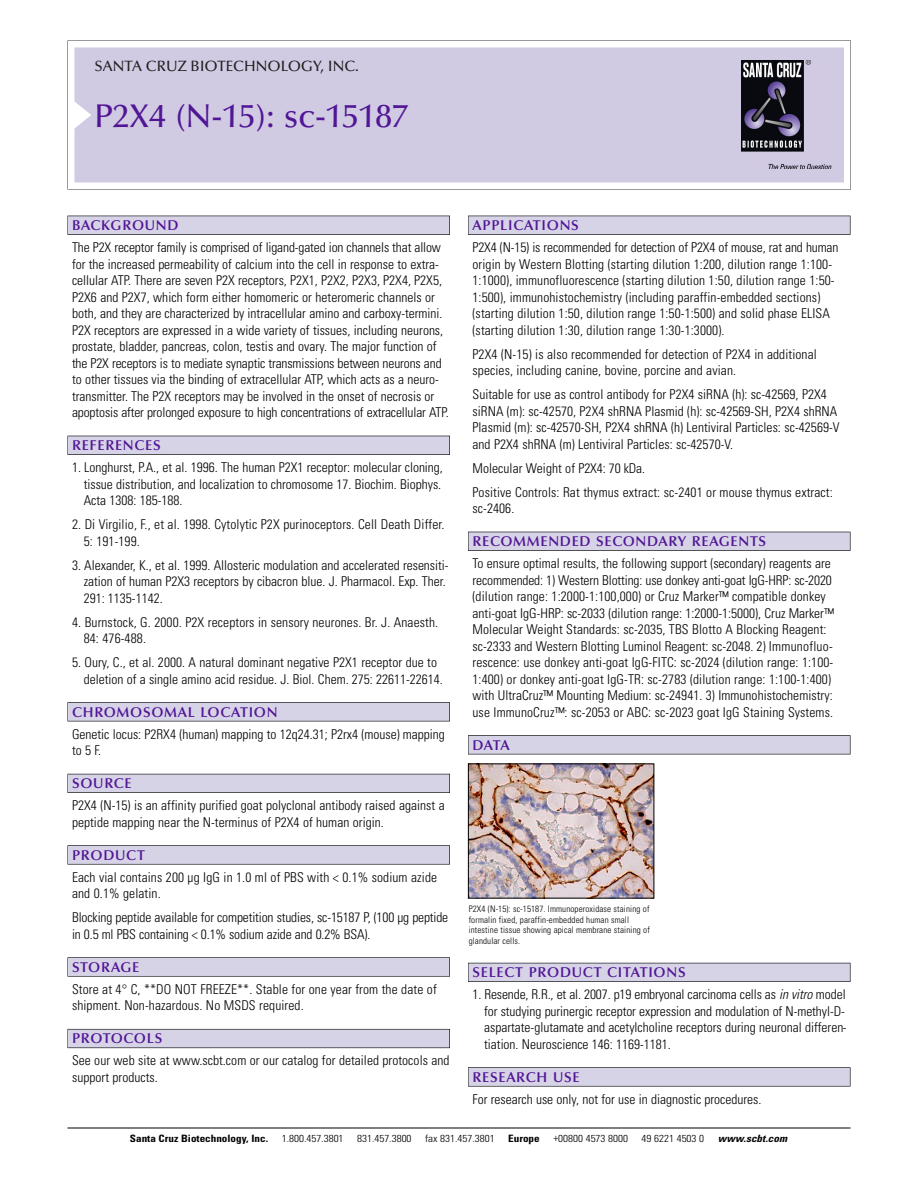
<style>
.page{position:relative;width:918px;height:1188px;background:#fff}
.page>*{position:absolute;margin:0;border:0;box-sizing:border-box;transform-origin:0 0}
.t1{font:500 33px "Optima";color:#511695}
.t2{font:500 15px "Optima";color:#231f20}
.t3{font:600 14.25px "Optima";letter-spacing:.05em;color:#511695}
.t4{font:300 condensed 13.5px/16.5px "Univers";letter-spacing:.005em;color:#000}
.t5{font:300 condensed 10.2px "Univers";color:#000;scale:1.1 1}
.t6{font:700 condensed 10.2px "Univers";color:#000;scale:1.1 1}
.t7{font:italic 700 condensed 10.2px "Univers";letter-spacing:.005em;color:#000;scale:1.1 1}
.t8{font:300 condensed 9px/10.5px "Univers";letter-spacing:.015em;color:#000}
.s1{font-style:italic}
</style>
<div class="page">
<svg style="left:68px;top:40px;width:783px;height:149px"></svg>
<div style="left:74px;top:47px;width:770px;height:135px;background:#d1cae3"></div>
<img style="left:741px;top:60px;width:90px;height:108px">
<div style="left:68px;top:216px;width:382px;height:19px;background:#525155"></div>
<div style="left:68px;top:216px;width:381px;height:18px;background:#d7d3e7"></div>
<div style="left:68px;top:436px;width:382px;height:19px;background:#515055"></div>
<div style="left:68px;top:436px;width:381px;height:18px;background:#d7d3e7"></div>
<div style="left:68px;top:702px;width:382px;height:19px;background:#545357"></div>
<div style="left:68px;top:703px;width:381px;height:18px;background:#d7d3e7"></div>
<div style="left:68px;top:774px;width:382px;height:19px;background:#54535a"></div>
<div style="left:68px;top:774px;width:381px;height:18px;background:#d7d3e7"></div>
<svg style="left:68px;top:845px;width:382px;height:20px"></svg>
<div style="left:68px;top:846px;width:381px;height:18px;background:#d7d3e7"></div>
<div style="left:68px;top:957px;width:382px;height:20px;background:#626263"></div>
<div style="left:68px;top:958px;width:381px;height:18px;background:#d7d3e7"></div>
<div style="left:68px;top:1029px;width:382px;height:19px;background:#66646d"></div>
<div style="left:68px;top:1030px;width:381px;height:18px;background:#d7d3e7"></div>
<div style="left:468px;top:216px;width:382px;height:19px;background:#525155"></div>
<div style="left:468px;top:216px;width:382px;height:18px;background:#d7d3e7"></div>
<div style="left:468px;top:532px;width:382px;height:19px;background:#515055"></div>
<div style="left:468px;top:532px;width:382px;height:18px;background:#d7d3e7"></div>
<div style="left:468px;top:735px;width:382px;height:19px;background:#545357"></div>
<div style="left:468px;top:736px;width:382px;height:18px;background:#d7d3e7"></div>
<div style="left:468px;top:963px;width:382px;height:19px;background:#54535a"></div>
<div style="left:468px;top:963px;width:382px;height:18px;background:#d7d3e7"></div>
<svg style="left:468px;top:1067px;width:382px;height:20px"></svg>
<div style="left:468px;top:1068px;width:382px;height:18px;background:#d7d3e7"></div>
<hr style="left:68px;top:1128px;width:782px;height:1px;background:#000">
<img style="left:470px;top:766px;width:182px;height:130px">
<p class="t2" style="left:94px;top:61px;width:266px">SANTA CRUZ BIOTECHNOLOGY, INC.</p>
<h1 class="t1" style="left:94px;top:103px;width:315px">P2X4 (N-15): sc-15187</h1>
<p class="t3" style="left:72px;top:219px;width:108px">BACKGROUND</p>
<p class="t4" style="left:72px;top:240px;width:378px">The P2X receptor family is comprised of ligand-gated ion channels that allow for the increased permeability of calcium into the cell in response to extra&shy;cellular ATP. There are seven P2X receptors, P2X1, P2X2, P2X3, P2X4, P2X5, P2X6 and P2X7, which form either homomeric or heteromeric channels or both, and they are characterized by intracellular amino and carboxy-termini.<br>P2X receptors are expressed in a wide variety of tissues, including neurons, prostate, bladder, pancreas, colon, testis and ovary. The major function of the P2X receptors is to mediate synaptic transmissions between neurons and to other tissues via the binding of extracellular ATP, which acts as a neuro&shy;transmitter. The P2X receptors may be involved in the onset of necrosis or apoptosis after prolonged exposure to high concentrations of extracellular ATP.</p>
<p class="t3" style="left:72px;top:440px;width:90px">REFERENCES</p>
<p class="t4" style="left:84px;top:460px;width:361px;text-indent:-12px">1. Longhurst, P.A., et al. 1996. The human P2X1 receptor: molecular cloning, tissue distribution, and localization to chromosome 17. Biochim. Biophys.<br>Acta 1308: 185-188.</p>
<p class="t4" style="left:84px;top:517px;width:362px;text-indent:-12px">2. Di Virgilio, F., et al. 1998. Cytolytic P2X purinoceptors. Cell Death Differ.<br>5: 191-199.</p>
<p class="t4" style="left:84px;top:558px;width:367px;text-indent:-12px">3. Alexander, K., et al. 1999. Allosteric modulation and accelerated resensiti&shy;zation of human P2X3 receptors by cibacron blue. J. Pharmacol. Exp. Ther.<br>291: 1135-1142.</p>
<p class="t4" style="left:84px;top:615px;width:356px;text-indent:-12px">4. Burnstock, G. 2000. P2X receptors in sensory neurones. Br. J. Anaesth.<br>84: 476-488.</p>
<p class="t4" style="left:84px;top:655px;width:361px;text-indent:-12px">5. Oury, C., et al. 2000. A natural dominant negative P2X1 receptor due to deletion of a single amino acid residue. J. Biol. Chem. 275: 22611-22614.</p>
<p class="t3" style="left:72px;top:706px;width:207px">CHROMOSOMAL LOCATION</p>
<p class="t4" style="left:72px;top:727px;width:374px">Genetic locus: P2RX4 (human) mapping to 12q24.31; P2rx4 (mouse) mapping to 5 F.</p>
<p class="t3" style="left:72px;top:778px;width:61px">SOURCE</p>
<p class="t4" style="left:72px;top:798px;width:374px">P2X4 (N-15) is an affinity purified goat polyclonal antibody raised against a peptide mapping near the N-terminus of P2X4 of human origin.</p>
<p class="t3" style="left:72px;top:849px;width:74px">PRODUCT</p>
<p class="t4" style="left:72px;top:870px;width:367px">Each vial contains 200 µg IgG in 1.0 ml of PBS with &lt; 0.1% sodium azide and 0.1% gelatin.</p>
<p class="t4" style="left:72px;top:910px;width:378px">Blocking peptide available for competition studies, sc-15187 P, (100 µg peptide in 0.5 ml PBS containing &lt; 0.1% sodium azide and 0.2% BSA).</p>
<p class="t3" style="left:72px;top:961px;width:69px">STORAGE</p>
<p class="t4" style="left:72px;top:982px;width:366px">Store at 4° C, **DO NOT FREEZE**. Stable for one year from the date of shipment. Non-hazardous. No MSDS required.</p>
<p class="t3" style="left:72px;top:1033px;width:92px">PROTOCOLS</p>
<p class="t4" style="left:72px;top:1054px;width:379px">See our web site at www.scbt.com or our catalog for detailed protocols and support products.</p>
<p class="t3" style="left:473px;top:219px;width:108px">APPLICATIONS</p>
<p class="t4" style="left:473px;top:240px;width:367px">P2X4 (N-15) is recommended for detection of P2X4 of mouse, rat and human origin by Western Blotting (starting dilution 1:200, dilution range 1:100- 1:1000), immunofluorescence (starting dilution 1:50, dilution range 1:50- 1:500), immunohistochemistry (including paraffin-embedded sections) (starting dilution 1:50, dilution range 1:50-1:500) and solid phase ELISA (starting dilution 1:30, dilution range 1:30-1:3000).</p>
<p class="t4" style="left:473px;top:347px;width:346px">P2X4 (N-15) is also recommended for detection of P2X4 in additional species, including canine, bovine, porcine and avian.</p>
<p class="t4" style="left:473px;top:387px;width:369px">Suitable for use as control antibody for P2X4 siRNA (h): sc-42569, P2X4 siRNA (m): sc-42570, P2X4 shRNA Plasmid (h): sc-42569-SH, P2X4 shRNA Plasmid (m): sc-42570-SH, P2X4 shRNA (h) Lentiviral Particles: sc-42569-V and P2X4 shRNA (m) Lentiviral Particles: sc-42570-V.</p>
<p class="t4" style="left:473px;top:457px;width:362px;line-height:24px">Molecular Weight of P2X4: 70 kDa.<br>Positive Controls: Rat thymus extract: sc-2401 or mouse thymus extract:</p>
<p class="t4" style="left:473px;top:501px;width:43px">sc-2406.</p>
<p class="t3" style="left:473px;top:536px;width:295px">RECOMMENDED SECONDARY REAGENTS</p>
<p class="t4" style="left:473px;top:556px;width:363px">To ensure optimal results, the following support (secondary) reagents are recommended: 1) Western Blotting: use donkey anti-goat IgG-HRP: sc-2020 (dilution range: 1:2000-1:100,000) or Cruz Marker™ compatible donkey anti-goat IgG-HRP: sc-2033 (dilution range: 1:2000-1:5000), Cruz Marker™ Molecular Weight Standards: sc-2035, TBS Blotto A Blocking Reagent: sc-2333 and Western Blotting Luminol Reagent: sc-2048. 2) Immunofluo&shy;rescence: use donkey anti-goat IgG-FITC: sc-2024 (dilution range: 1:100- 1:400) or donkey anti-goat IgG-TR: sc-2783 (dilution range: 1:100-1:400) with UltraCruz™ Mounting Medium: sc-24941. 3) Immunohistochemistry: use ImmunoCruz™: sc-2053 or ABC: sc-2023 goat IgG Staining Systems.</p>
<p class="t3" style="left:473px;top:739px;width:39px">DATA</p>
<p class="t8" style="left:469px;top:905px;width:183px">P2X4 (N-15): sc-15187. Immunoperoxidase staining of formalin fixed, paraffin-embedded human small intestine tissue showing apical membrane staining of glandular cells.</p>
<p class="t3" style="left:473px;top:967px;width:215px">SELECT PRODUCT CITATIONS</p>
<p class="t4" style="left:484px;top:987px;width:364px;text-indent:-12px">1. Resende, R.R., et al. 2007. p19 embryonal carcinoma cells as <span class="s1">in vitro</span> model for studying purinergic receptor expression and modulation of N-methyl-D&shy;aspartate-glutamate and acetylcholine receptors during neuronal differen&shy;tiation. Neuroscience 146: 1169-1181.</p>
<p class="t3" style="left:473px;top:1071px;width:109px">RESEARCH USE</p>
<p class="t4" style="left:473px;top:1092px;width:290px">For research use only, not for use in diagnostic procedures.</p>
<p class="t6" style="left:130px;top:1135px;width:127px">Santa Cruz Biotechnology, Inc.</p>
<p class="t5" style="left:282px;top:1135px;width:58px">1.800.457.3801</p>
<p class="t5" style="left:357px;top:1135px;width:51px">831.457.3800</p>
<p class="t5" style="left:425px;top:1135px;width:65px">fax 831.457.3801</p>
<p class="t6" style="left:508px;top:1135px;width:30px">Europe</p>
<p class="t5" style="left:553px;top:1135px;width:69px">+00800 4573 8000</p>
<p class="t5" style="left:642px;top:1135px;width:58px">49 6221 4503 0</p>
<p class="t7" style="left:718px;top:1135px;width:64px">www.scbt.com</p>
</div>
